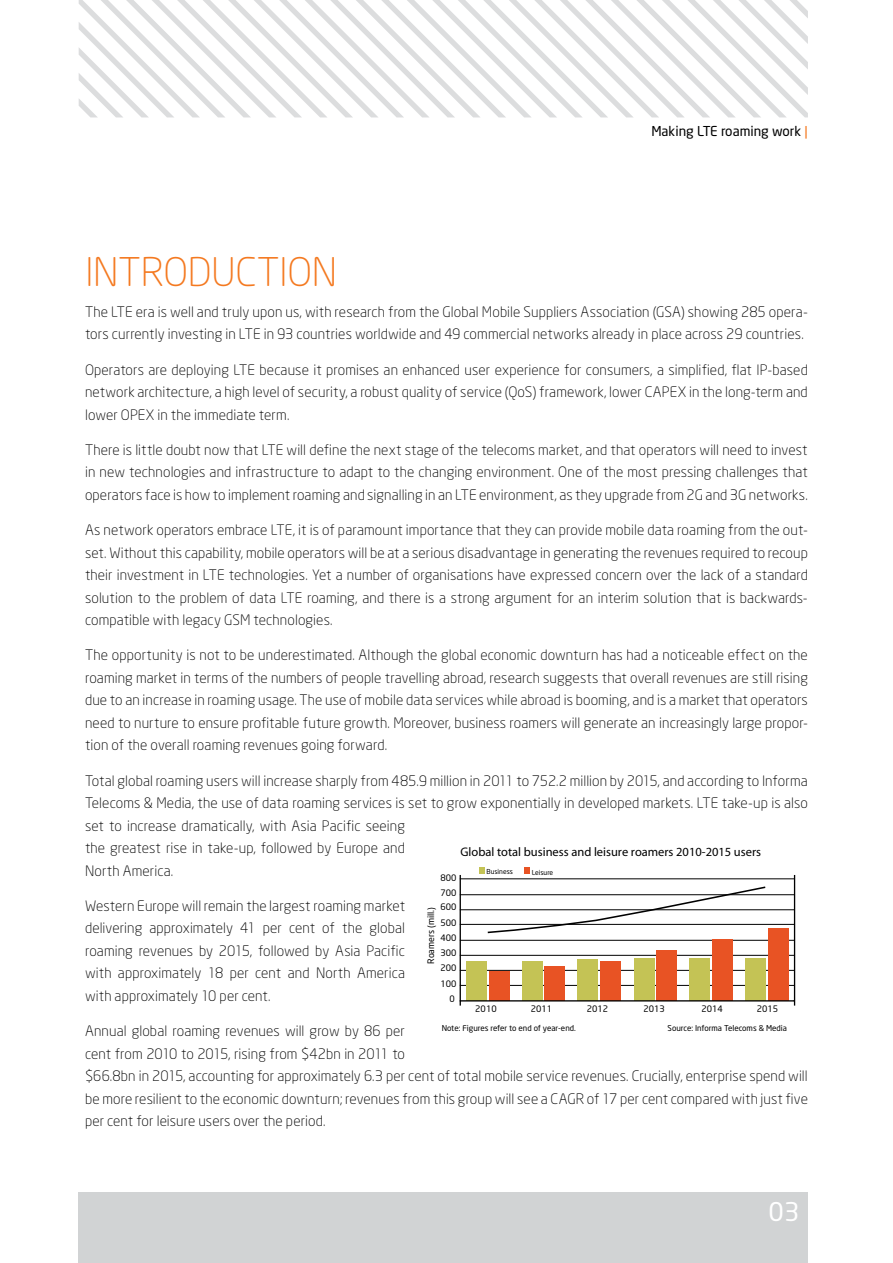
<style>
.page{position:relative;width:893px;height:1263px;background:#fff}
.page>*{position:absolute;margin:0;border:0;box-sizing:border-box;transform-origin:0 0}
.t1{font:300 39px "Neo Sans";letter-spacing:-.01em;color:#f47920}
.t2{font:25.5px "Neo Sans";color:#fff}
.t3{font:300 14.25px/22.5px "Neo Sans";letter-spacing:.005em;color:#000;text-align:justify}
.t4{font:13.5px "Neo Sans";color:#000}
.t5{font:12.45px "Myriad";color:#000}
.t6{font:8.85px "Neo Sans";color:#000}
.t7{font:7.95px "Neo Sans";color:#000}
.t8{font:6.75px "Neo Sans";color:#000}
.s1{color:#f47920}
</style>
<div class="page">
<svg style="left:79px;top:0;width:729px;height:117px"></svg>
<div style="left:79px;top:1193px;width:729px;height:70px;background:#d1d3d4"></div>
<svg style="left:479px;top:868px;width:6px;height:6px"></svg>
<svg style="left:524px;top:868px;width:5px;height:6px"></svg>
<hr style="left:460px;top:940px;width:335px;height:1px;background:#000">
<hr style="left:460px;top:955px;width:335px;height:1px;background:#000">
<hr style="left:460px;top:970px;width:335px;height:1px;background:#000">
<hr style="left:460px;top:985px;width:335px;height:1px;background:#000">
<div style="left:466px;top:961px;width:21px;height:40px;background:#c4c355"></div>
<div style="left:489px;top:972px;width:21px;height:29px;background:#e85324"></div>
<div style="left:544px;top:966px;width:21px;height:35px;background:#e85324"></div>
<div style="left:600px;top:961px;width:21px;height:40px;background:#e85324"></div>
<div style="left:656px;top:950px;width:21px;height:51px;background:#e85324"></div>
<div style="left:712px;top:939px;width:20px;height:62px;background:#e85324"></div>
<div style="left:768px;top:929px;width:21px;height:72px;background:#e85324"></div>
<div style="left:522px;top:961px;width:20px;height:40px;background:#c4c355"></div>
<div style="left:578px;top:960px;width:20px;height:41px;background:#c4c355"></div>
<div style="left:634px;top:959px;width:21px;height:42px;background:#c4c355"></div>
<div style="left:689px;top:959px;width:21px;height:42px;background:#c4c355"></div>
<div style="left:745px;top:959px;width:21px;height:42px;background:#c4c355"></div>
<hr style="left:460px;top:878px;width:335px;height:1px;background:#000">
<hr style="left:460px;top:894px;width:335px;height:1px;background:#000">
<hr style="left:460px;top:909px;width:335px;height:1px;background:#000">
<hr style="left:460px;top:924px;width:335px;height:1px;background:#000">
<hr style="left:460px;top:1000px;width:335px;height:1px;background:#000">
<hr style="left:460px;top:875px;width:1px;height:130px;background:#000">
<hr style="left:794px;top:875px;width:1px;height:130px;background:#000">
<svg style="left:486px;top:886px;width:281px;height:48px"></svg>
<p class="t4" style="left:651px;top:122px;width:158px">Making LTE roaming work <span class="s1">|</span></p>
<h1 class="t1" style="left:85px;top:248px;width:254px">INTRODUCTION</h1>
<p class="t3" style="left:85px;top:300px;width:724px">The LTE era is well and truly upon us, with research from the Global Mobile Suppliers Association (GSA) showing 285 opera&shy;tors currently investing in LTE in 93 countries worldwide and 49 commercial networks already in place across 29 countries.</p>
<p class="t3" style="left:85px;top:358px;width:724px">Operators are deploying LTE because it promises an enhanced user experience for consumers, a simplified, flat IP-based network architecture, a high level of security, a robust quality of service (QoS) framework, lower CAPEX in the long-term and lower OPEX in the immediate term.</p>
<p class="t3" style="left:85px;top:438px;width:724px">There is little doubt now that LTE will define the next stage of the telecoms market, and that operators will need to invest in new technologies and infrastructure to adapt to the changing environment. One of the most pressing challenges that operators face is how to implement roaming and signalling in an LTE environment, as they upgrade from 2G and 3G networks.</p>
<p class="t3" style="left:85px;top:518px;width:724px">As network operators embrace LTE, it is of paramount importance that they can provide mobile data roaming from the out&shy;set. Without this capability, mobile operators will be at a serious disadvantage in generating the revenues required to recoup their investment in LTE technologies. Yet a number of organisations have expressed concern over the lack of a standard solution to the problem of data LTE roaming, and there is a strong argument for an interim solution that is backwards&shy;compatible with legacy GSM technologies.</p>
<p class="t3" style="left:85px;top:644px;width:724px">The opportunity is not to be underestimated. Although the global economic downturn has had a noticeable effect on the roaming market in terms of the numbers of people travelling abroad, research suggests that overall revenues are still rising due to an increase in roaming usage. The use of mobile data services while abroad is booming, and is a market that operators need to nurture to ensure profitable future growth. Moreover, business roamers will generate an increasingly large propor&shy;tion of the overall roaming revenues going forward.</p>
<p class="t3" style="left:85px;top:769px;width:724px;text-align:left">Total global roaming users will increase sharply from 485.9 million in 2011 to 752.2 million by 2015, and according to Informa Telecoms &amp; Media, the use of data roaming services is set to grow exponentially in developed markets. LTE take-up is also set to increase dramatically, with Asia Pacific seeing<br>the greatest rise in take-up, followed by Europe and<br>North America.</p>
<p class="t3" style="left:85px;top:894px;width:322px">Western Europe will remain the largest roaming market delivering approximately 41 per cent of the global roaming revenues by 2015, followed by Asia Pacific with approximately 18 per cent and North America with approximately 10 per cent.</p>
<p class="t3" style="left:85px;top:1019px;width:724px;text-align:left">Annual global roaming revenues will grow by 86 per<br>cent from 2010 to 2015, rising from $42bn in 2011 to<br>$66.8bn in 2015, accounting for approximately 6.3 per cent of total mobile service revenues. Crucially, enterprise spend will be more resilient to the economic downturn; revenues from this group will see a CAGR of 17 per cent compared with just five per cent for leisure users over the period.</p>
<p class="t5" style="left:461px;top:846px;width:302px">Global total business and leisure roamers 2010-2015 users</p>
<p class="t8" style="left:487px;top:868px;width:28px">Business</p>
<p class="t8" style="left:532px;top:868px;width:23px">Leisure</p>
<p class="t6" style="left:440px;top:872px;width:18px">800</p>
<p class="t6" style="left:440px;top:887px;width:18px">700</p>
<p class="t6" style="left:440px;top:902px;width:18px">600</p>
<p class="t6" style="left:425px;top:964px;width:58px;rotate:-90deg">Roamers (mill.)</p>
<p class="t6" style="left:440px;top:917px;width:18px">500</p>
<p class="t6" style="left:440px;top:932px;width:18px">400</p>
<p class="t6" style="left:440px;top:947px;width:18px">300</p>
<p class="t6" style="left:440px;top:963px;width:18px">200</p>
<p class="t6" style="left:440px;top:978px;width:18px">100</p>
<p class="t6" style="left:450px;top:994px;width:7px">0</p>
<p class="t6" style="left:475px;top:1003px;width:23px">2010</p>
<p class="t6" style="left:531px;top:1003px;width:23px">2011</p>
<p class="t6" style="left:587px;top:1003px;width:23px">2012</p>
<p class="t6" style="left:644px;top:1003px;width:23px">2013</p>
<p class="t6" style="left:701px;top:1003px;width:23px">2014</p>
<p class="t6" style="left:757px;top:1003px;width:23px">2015</p>
<p class="t7" style="left:442px;top:1023px;width:136px">Note: Figures refer to end of year-end.</p>
<p class="t7" style="left:668px;top:1023px;width:121px">Source: Informa Telecoms &amp; Media</p>
<h2 class="t2" style="left:769px;top:1196px;width:32px">03</h2>
</div>
